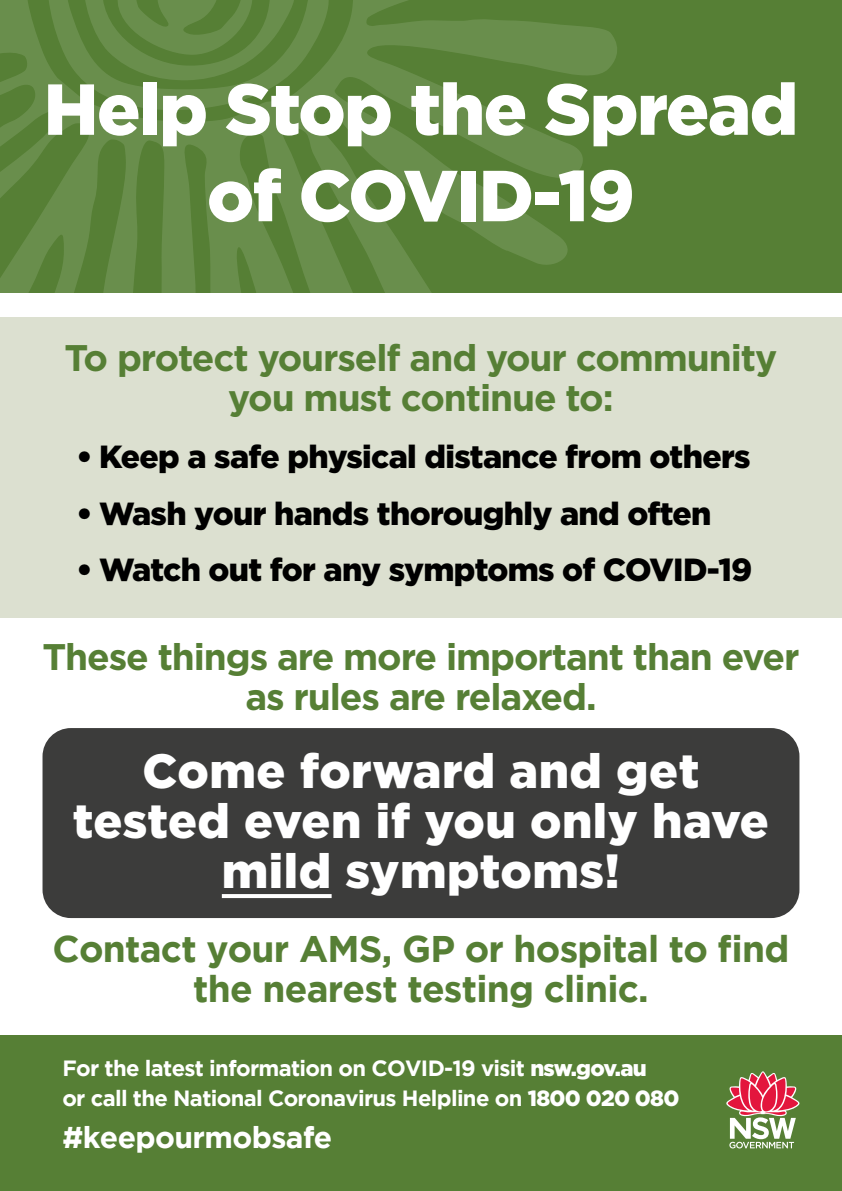
<style>
.page{position:relative;width:842px;height:1191px;background:#fff}
.page>*{position:absolute;margin:0;border:0;box-sizing:border-box;transform-origin:0 0}
.t1{font:900 72px/86.4px "Gotham";letter-spacing:-.02em;color:#fff;text-align:center}
.t2{font:900 48px/50px "Gotham";letter-spacing:.01em;color:#fff;text-align:center}
.t3{font:700 37px/40px "Gotham";letter-spacing:-.03em;color:#567f35;text-align:center}
.t4{font:700 37px/40px "Gotham";letter-spacing:-.02em;color:#567f35;text-align:center}
.t5{font:900 32px "Gotham";letter-spacing:-.02em;color:#000}
.t6{font:700 30px "Gotham";letter-spacing:-.02em;color:#fff}
.t7{font:700 22px/30px "Gotham";letter-spacing:-.03em;color:#fff}
.s1{font-weight:900}
</style>
<div class="page">
<div style="left:43px;top:728px;width:756px;height:190px;background:#3c3c3b;border-radius:28px"></div>
<div style="left:0;top:317px;width:842px;height:301px;background:#dce0d0"></div>
<div style="left:0;top:1035px;width:842px;height:156px;background:#567f35"></div>
<div style="left:0;top:0;width:842px;height:292px;background:#567f35"></div>
<svg style="left:0;top:0;width:617px;height:292px"></svg>
<svg style="left:46px;top:0;width:283px;height:117px"></svg>
<svg style="left:726px;top:1071px;width:73px;height:77px"></svg>
<svg style="left:222px;top:894px;width:110px;height:4px"></svg>
<h1 class="t1" style="left:44px;top:64px;width:756px">Help Stop the Spread of COVID-19</h1>
<p class="t3" style="left:65px;top:338px;width:714px">To protect yourself and your community you must continue to:</p>
<p class="t5" style="left:77px;top:438px;width:675px">• Keep a safe physical distance from others</p>
<p class="t5" style="left:77px;top:495px;width:636px">• Wash your hands thoroughly and often</p>
<p class="t5" style="left:77px;top:551px;width:677px">• Watch out for any symptoms of COVID-19</p>
<p class="t3" style="left:43px;top:636px;width:758px">These things are more important than ever as rules are relaxed.</p>
<p class="t2" style="left:73px;top:745px;width:697px">Come forward and get tested even if you only have mild symptoms!</p>
<p class="t4" style="left:52px;top:928px;width:738px">Contact your AMS, GP or hospital to find the nearest testing clinic.</p>
<p class="t7" style="left:62px;top:1053px;width:619px">For the latest information on COVID-19 visit <span class="s1">nsw.gov.au<br></span>or call the National Coronavirus Helpline on <span class="s1">1800 020 080</span></p>
<p class="t6" style="left:62px;top:1120px;width:271px">#keepourmobsafe</p>
</div>
